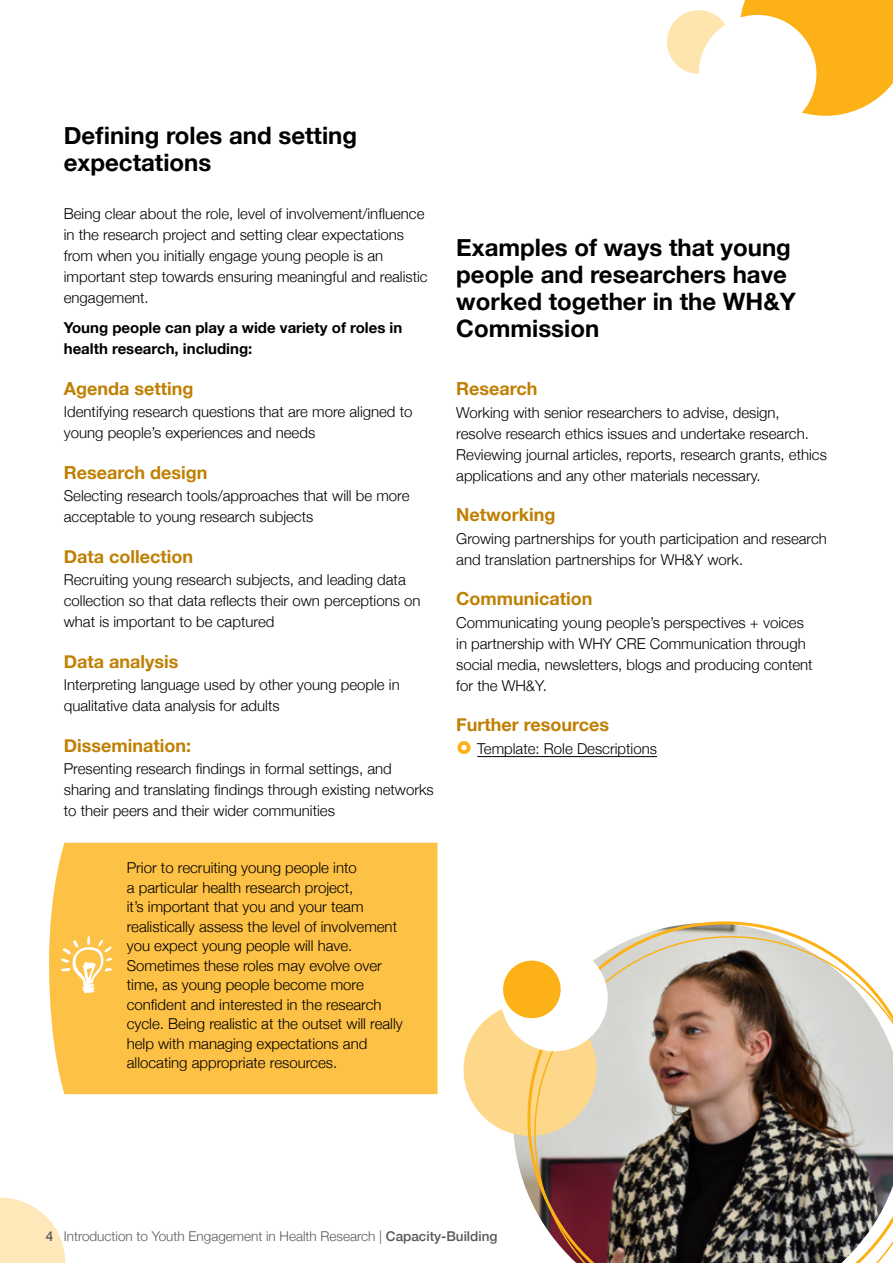
<style>
.page{position:relative;width:893px;height:1263px;background:#fff}
.page>*{position:absolute;margin:0;border:0;box-sizing:border-box;transform-origin:0 0}
.subhead{font:700 24px/27px "Helvetica Neue";color:#000}
.heading2{font:700 18px "Helvetica Neue";color:#bf8003}
.body_copy{font:300 15px/21px "Helvetica Neue";color:#000}
.inset{font:300 15px/19.5px "Helvetica Neue";color:#000}
.body_copy-2{font:700 15px/21px "Helvetica Neue";color:#000}
.t1{font:300 13.5px "Helvetica Neue";color:#58595b}
.s1{font-weight:500}
</style>
<div class="page">
<svg style="left:0;top:1197px;width:65px;height:66px"></svg>
<div style="left:49px;top:843px;width:388px;height:251px;background:#fdc145"></div>
<svg style="left:61px;top:936px;width:52px;height:57px"></svg>
<hr style="left:477px;top:756px;width:180px;height:1px;background:#000">
<svg style="left:527px;top:921px;width:272px;height:286px"></svg>
<img style="left:534px;top:936px;width:359px;height:327px">
<svg style="left:463px;top:937px;width:152px;height:208px"></svg>
<svg style="left:740px;top:0;width:153px;height:116px;background:#fcb627"></svg>
<div style="left:667px;top:10px;width:63px;height:64px;background:#fee4ad;border-radius:50%"></div>
<div style="left:699px;top:15px;width:117px;height:118px;background:#fff;border-radius:50%"></div>
<p class="subhead" style="left:64px;top:123px;width:295px">Defining roles and setting expectations</p>
<p class="body_copy" style="left:64px;top:202px;width:365px">Being clear about the role, level of involvement/influence in the research project and setting clear expectations from when you initially engage young people is an important step towards ensuring meaningful and realistic engagement.</p>
<p class="body_copy-2" style="left:64px;top:318px;width:340px">Young people can play a wide variety of roles in health research, including:</p>
<p class="heading2" style="left:64px;top:374px;width:131px">Agenda setting</p>
<p class="body_copy" style="left:64px;top:400px;width:350px">Identifying research questions that are more aligned to young people’s experiences and needs</p>
<p class="heading2" style="left:64px;top:458px;width:145px">Research design</p>
<p class="body_copy" style="left:64px;top:484px;width:347px">Selecting research tools/approaches that will be more acceptable to young research subjects</p>
<p class="heading2" style="left:64px;top:542px;width:131px">Data collection</p>
<p class="body_copy" style="left:64px;top:568px;width:358px">Recruiting young research subjects, and leading data collection so that data reflects their own perceptions on what is important to be captured</p>
<p class="heading2" style="left:64px;top:647px;width:116px">Data analysis</p>
<p class="body_copy" style="left:64px;top:673px;width:337px">Interpreting language used by other young people in qualitative data analysis for adults</p>
<p class="heading2" style="left:64px;top:731px;width:129px">Dissemination:</p>
<p class="body_copy" style="left:64px;top:757px;width:372px">Presenting research findings in formal settings, and sharing and translating findings through existing networks to their peers and their wider communities</p>
<p class="inset" style="left:127px;top:857px;width:277px">Prior to recruiting young people into<br>a particular health research project,<br>it’s important that you and your team realistically assess the level of involvement you expect young people will have.<br>Sometimes these roles may evolve over time, as young people become more confident and interested in the research cycle. Being realistic at the outset will really help with managing expectations and allocating appropriate resources.</p>
<p class="subhead" style="left:456px;top:234px;width:341px">Examples of ways that young people and researchers have worked together in the WH&amp;Y<br>Commission</p>
<p class="heading2" style="left:456px;top:374px;width:83px">Research</p>
<p class="body_copy" style="left:456px;top:401px;width:372px">Working with senior researchers to advise, design, resolve research ethics issues and undertake research.<br>Reviewing journal articles, reports, research grants, ethics applications and any other materials necessary.</p>
<p class="heading2" style="left:456px;top:500px;width:101px">Networking</p>
<p class="body_copy" style="left:456px;top:527px;width:372px">Growing partnerships for youth participation and research and translation partnerships for WH&amp;Y work.</p>
<p class="heading2" style="left:456px;top:584px;width:138px">Communication</p>
<p class="body_copy" style="left:456px;top:611px;width:358px">Communicating young people’s perspectives + voices in partnership with WHY CRE Communication through social media, newsletters, blogs and producing content for the WH&amp;Y.</p>
<p class="heading2" style="left:456px;top:710px;width:155px">Further resources</p>
<p class="inset" style="left:477px;top:737px;width:181px">Template: Role Descriptions</p>
<p class="t1" style="left:46px;top:1225px;width:453px"><span class="s1">4</span> Introduction to Youth Engagement in Health Research | <span class="s1">Capacity-Building</span></p>
</div>
